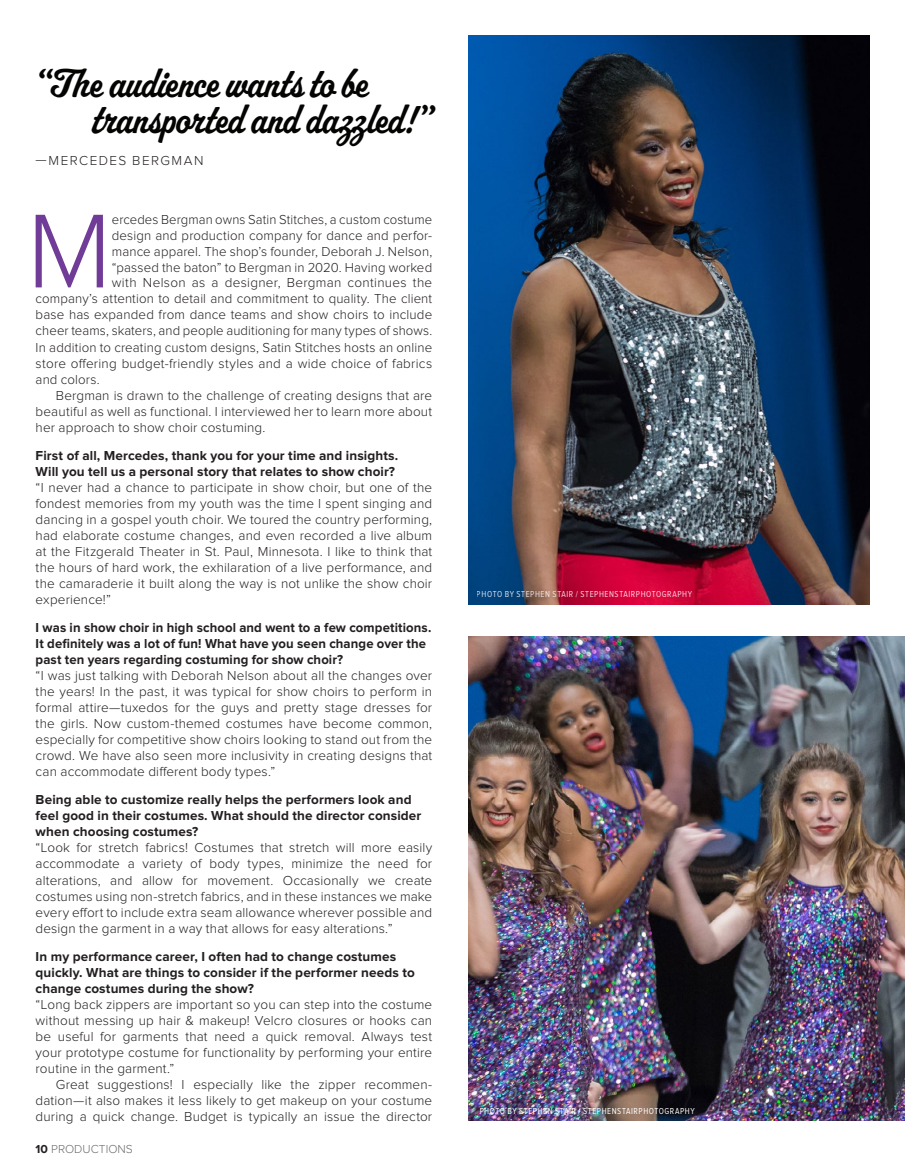
<style>
.page{position:relative;width:905px;height:1175px;background:#fff}
.page>*{position:absolute;margin:0;border:0;box-sizing:border-box;transform-origin:0 0}
.t1{font:300 108.9px "Proxima Nova";color:#713c98}
.t2{font:40.5px/36px "Mascot MVB";letter-spacing:-.005em;color:#040503}
.t3{font:300 13.5px/16px "Proxima Nova";letter-spacing:.01em;color:#231f20;text-align:justify}
.t4{font:700 13.5px/16px "Proxima Nova";letter-spacing:.01em;color:#231f20}
.t5{font:300 13.5px "Proxima Nova";letter-spacing:.105em;color:#231f20}
.t6{font:300 12px "Proxima Nova";color:#6c6d70}
.t7{font:9px "Proxima Nova Cond";letter-spacing:.065em;color:#fff;scale:.96 1}
.s1{font-weight:700;color:#231f20}
</style>
<div class="page">
<img style="left:469px;top:36px;width:400px;height:568px">
<img style="left:469px;top:636px;width:435px;height:484px">
<h2 class="t2" style="left:93px;top:68px;width:341px;text-indent:-57px">“The audience wants to be transported and dazzled!”</h2>
<p class="t5" style="left:36px;top:154px;width:169px">—MERCEDES BERGMAN</p>
<h1 class="t1" style="left:27px;top:201px;width:87px">M</h1>
<p class="t3" style="left:112px;top:212px;width:322px">ercedes Bergman owns Satin Stitches, a custom costume</p>
<p class="t3" style="left:112px;top:228px;width:322px">design and production company for dance and perfor-</p>
<p class="t3" style="left:112px;top:244px;width:322px">mance apparel. The shop’s founder, Deborah J. Nelson,</p>
<p class="t3" style="left:112px;top:259px;width:322px">“passed the baton” to Bergman in 2020. Having worked</p>
<p class="t3" style="left:112px;top:275px;width:322px">with Nelson as a designer, Bergman continues the</p>
<p class="t3" style="left:36px;top:291px;width:398px">company’s attention to detail and commitment to quality. The client</p>
<p class="t3" style="left:36px;top:307px;width:398px">base has expanded from dance teams and show choirs to include</p>
<p class="t3" style="left:36px;top:323px;width:398px">cheer teams, skaters, and people auditioning for many types of shows.</p>
<p class="t3" style="left:36px;top:339px;width:398px">In addition to creating custom designs, Satin Stitches hosts an online</p>
<p class="t3" style="left:36px;top:355px;width:398px">store offering budget-friendly styles and a wide choice of fabrics</p>
<p class="t3" style="left:36px;top:371px;width:65px">and colors.</p>
<p class="t3" style="left:56px;top:387px;width:378px">Bergman is drawn to the challenge of creating designs that are</p>
<p class="t3" style="left:36px;top:403px;width:398px">beautiful as well as functional. I interviewed her to learn more about</p>
<p class="t3" style="left:36px;top:419px;width:231px">her approach to show choir costuming.</p>
<p class="t4" style="left:36px;top:448px;width:364px">First of all, Mercedes, thank you for your time and insights.<br>Will you tell us a personal story that relates to show choir?</p>
<p class="t3" style="left:36px;top:480px;width:398px">“I never had a chance to participate in show choir, but one of the fondest memories from my youth was the time I spent singing and dancing in a gospel youth choir. We toured the country performing, had elaborate costume changes, and even recorded a live album at the Fitzgerald Theater in St. Paul, Minnesota. I like to think that the hours of hard work, the exhilaration of a live performance, and the camaraderie it built along the way is not unlike the show choir experience!”</p>
<p class="t4" style="left:36px;top:620px;width:397px">I was in show choir in high school and went to a few competitions.<br>It definitely was a lot of fun! What have you seen change over the past ten years regarding costuming for show choir?</p>
<p class="t3" style="left:36px;top:668px;width:398px">“I was just talking with Deborah Nelson about all the changes over the years! In the past, it was typical for show choirs to perform in formal attire—tuxedos for the guys and pretty stage dresses for the girls. Now custom-themed costumes have become common, especially for competitive show choirs looking to stand out from the crowd. We have also seen more inclusivity in creating designs that can accommodate different body types.”</p>
<p class="t4" style="left:36px;top:792px;width:387px">Being able to customize really helps the performers look and feel good in their costumes. What should the director consider when choosing costumes?</p>
<p class="t3" style="left:36px;top:840px;width:398px">“Look for stretch fabrics! Costumes that stretch will more easily accommodate a variety of body types, minimize the need for alterations, and allow for movement. Occasionally we create costumes using non-stretch fabrics, and in these instances we make every effort to include extra seam allowance wherever possible and design the garment in a way that allows for easy alterations.”</p>
<p class="t4" style="left:36px;top:948px;width:380px">In my performance career, I often had to change costumes quickly. What are things to consider if the performer needs to change costumes during the show?</p>
<p class="t3" style="left:36px;top:996px;width:398px">“Long back zippers are important so you can step into the costume without messing up hair &amp; makeup! Velcro closures or hooks can be useful for garments that need a quick removal. Always test your prototype costume for functionality by performing your entire routine in the garment.”</p>
<p class="t3" style="left:36px;top:1076px;width:398px;text-indent:20px">Great suggestions! I especially like the zipper recommen&shy;dation—it also makes it less likely to get makeup on your costume during a quick change. Budget is typically an issue the director</p>
<p class="t6" style="left:36px;top:1143px;width:99px"><span class="s1">10</span> PRODUCTIONS</p>
<p class="t7" style="left:477px;top:590px;width:226px">PHOTO BY STEPHEN STAIR / STEPHENSTAIRPHOTOGRAPHY</p>
<p class="t7" style="left:479px;top:1107px;width:226px">PHOTO BY STEPHEN STAIR / STEPHENSTAIRPHOTOGRAPHY</p>
</div>
